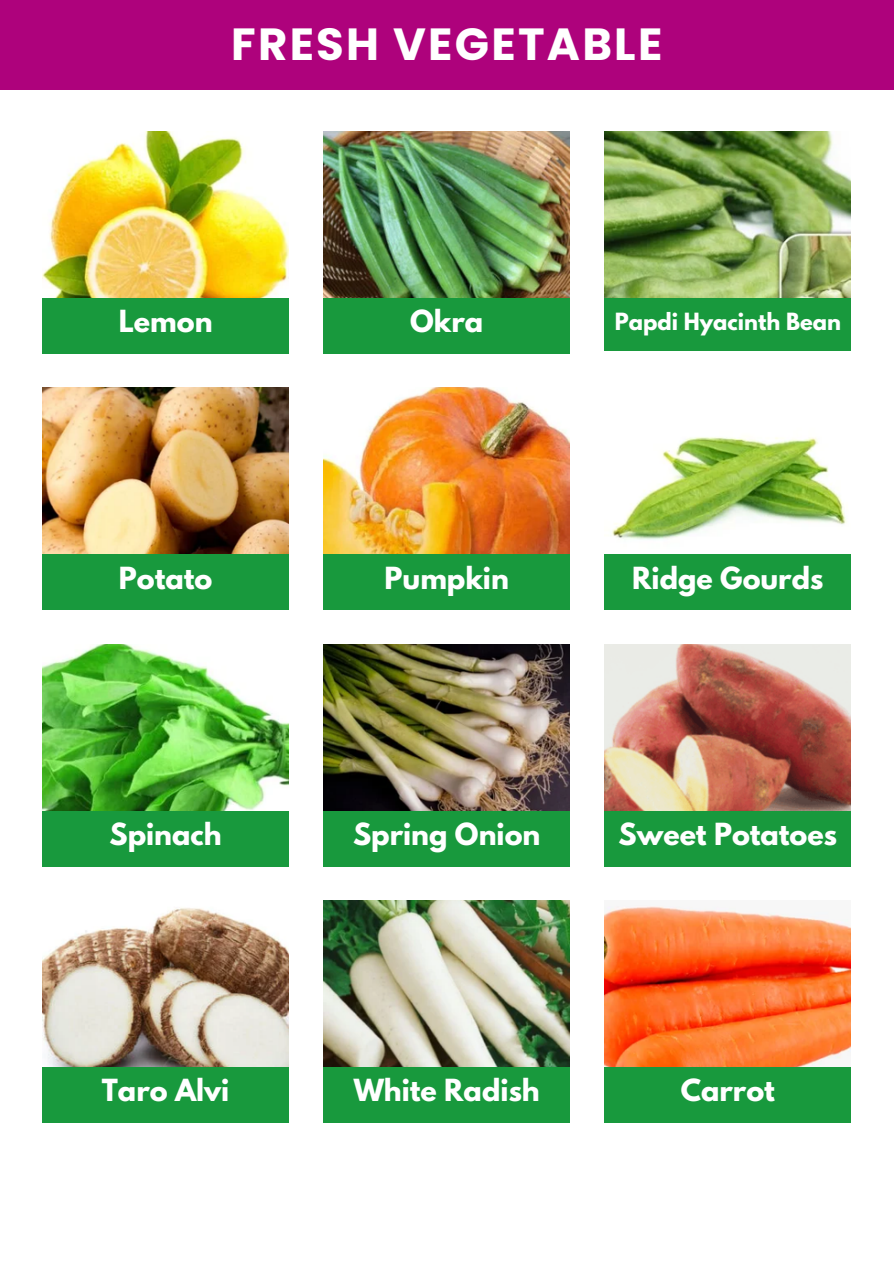
<style>
.page{position:relative;width:894px;height:1264px;background:#fff}
.page>*{position:absolute;margin:0;border:0;box-sizing:border-box;transform-origin:0 0}
.t1{font:700 45px "Poppins";letter-spacing:.05em;color:#fff}
.t2{font:700 27px "League Spartan";color:#fff}
.t3{font:700 21px "League Spartan";color:#fff}
</style>
<div class="page">
<div style="left:0;top:0;width:893px;height:89px;background:#ae027c"></div>
<img style="left:43px;top:131px;width:245px;height:167px">
<img style="left:43px;top:388px;width:245px;height:167px">
<img style="left:43px;top:644px;width:245px;height:167px">
<img style="left:43px;top:908px;width:245px;height:159px">
<img style="left:323px;top:131px;width:246px;height:167px">
<img style="left:323px;top:388px;width:246px;height:167px">
<img style="left:323px;top:644px;width:246px;height:167px">
<img style="left:323px;top:900px;width:246px;height:167px">
<img style="left:604px;top:131px;width:246px;height:167px">
<img style="left:604px;top:437px;width:246px;height:118px">
<img style="left:604px;top:644px;width:246px;height:167px">
<img style="left:604px;top:906px;width:246px;height:161px">
<div style="left:43px;top:298px;width:246px;height:56px;background:#18993d"></div>
<div style="left:43px;top:555px;width:246px;height:55px;background:#18993d"></div>
<div style="left:323px;top:298px;width:246px;height:56px;background:#18993d"></div>
<div style="left:323px;top:555px;width:246px;height:55px;background:#18993d"></div>
<div style="left:604px;top:298px;width:246px;height:53px;background:#18993d"></div>
<div style="left:604px;top:555px;width:246px;height:55px;background:#18993d"></div>
<div style="left:43px;top:811px;width:246px;height:55px;background:#18993d"></div>
<div style="left:43px;top:1067px;width:246px;height:55px;background:#18993d"></div>
<div style="left:323px;top:811px;width:246px;height:55px;background:#18993d"></div>
<div style="left:323px;top:1067px;width:246px;height:55px;background:#18993d"></div>
<div style="left:604px;top:811px;width:246px;height:55px;background:#18993d"></div>
<div style="left:604px;top:1067px;width:246px;height:55px;background:#18993d"></div>
<h2 class="t1" style="left:231px;top:13px;width:432px">FRESH VEGETABLE</h2>
<h2 class="t2" style="left:119px;top:308px;width:95px">Lemon</h2>
<h2 class="t2" style="left:410px;top:308px;width:74px">Okra</h2>
<h2 class="t3" style="left:614px;top:311px;width:227px">Papdi Hyacinth Bean</h2>
<p class="t2" style="left:119px;top:564px;width:95px">Potato</p>
<p class="t2" style="left:384px;top:564px;width:126px">Pumpkin</p>
<p class="t2" style="left:632px;top:564px;width:193px">Ridge Gourds</p>
<h2 class="t2" style="left:109px;top:820px;width:114px">Spinach</h2>
<h2 class="t2" style="left:353px;top:820px;width:189px">Spring Onion</h2>
<h2 class="t2" style="left:618px;top:820px;width:220px">Sweet Potatoes</h2>
<p class="t2" style="left:102px;top:1077px;width:129px">Taro Alvi</p>
<p class="t2" style="left:353px;top:1077px;width:187px">White Radish</p>
<p class="t2" style="left:680px;top:1077px;width:96px">Carrot</p>
</div>
